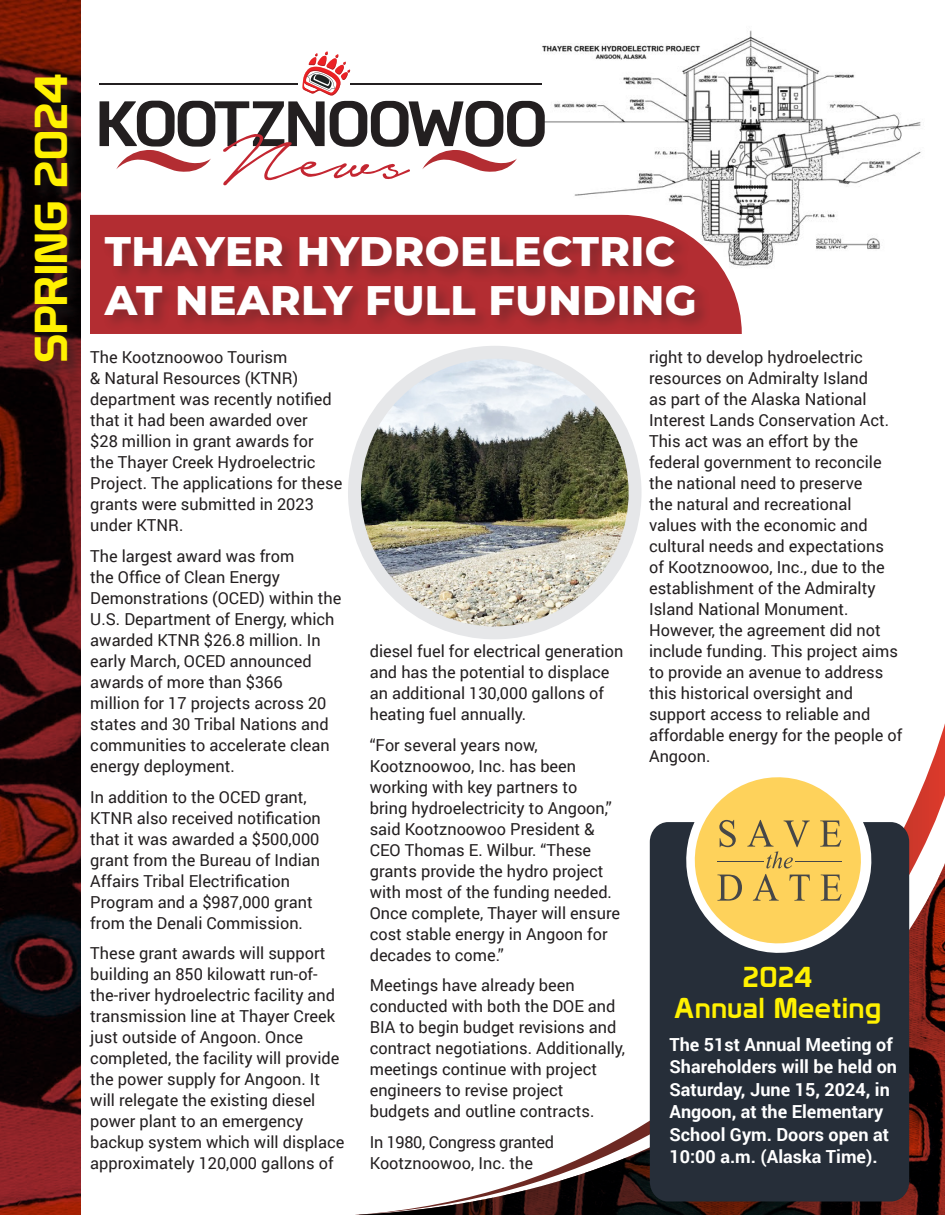
<style>
.page{position:relative;width:945px;height:1215px;background:#fff}
.page>*{position:absolute;margin:0;border:0;box-sizing:border-box;transform-origin:0 0}
.t1{font:45px "Prototype";color:#fff101;scale:1.07 1}
.t2{font:800 41.25px "Montserrat";letter-spacing:.01em;color:#fff}
.t3{font:28.2px "Prototype";letter-spacing:.03em;color:#fff101}
.t4{font:700 18px/22.5px "Roboto";color:#fff}
.t5{font:16.5px/21px "Roboto";color:#231f20}
.t6{font:16.5px/21px "Roboto";letter-spacing:-.02em;color:#231f20}
</style>
<div class="page">
<svg style="left:649px;top:795px;width:296px;height:68px"></svg>
<svg style="left:355px;top:863px;width:590px;height:352px"></svg>
<div style="left:650px;top:822px;width:259px;height:380px;background:#262e39;border-radius:19px"></div>
<svg style="left:674px;top:777px;width:210px;height:176px"></svg>
<hr style="left:717px;top:861px;width:47px;height:1px;background:#464748">
<hr style="left:796px;top:861px;width:46px;height:1px;background:#464748">
<img style="left:541px;top:30px;width:380px;height:236px">
<svg style="left:0;top:0;width:81px;height:1215px"></svg>
<div style="left:33px;top:77px;width:49px;height:303px;background:#231f20;opacity:.6"></div>
<svg style="left:100px;top:51px;width:445px;height:135px"></svg>
<svg style="left:90px;top:215px;width:652px;height:119px;fill:#b32d32"></svg>
<div style="left:102px;top:233px;width:610px;height:99px;background:#231f20;opacity:.32"></div>
<div style="left:348px;top:346px;width:294px;height:293px;background:#e6e7e9;border-radius:50%"></div>
<img style="left:361px;top:359px;width:268px;height:267px;border-radius:134px">
<p class="t1" style="left:24px;top:363px;width:272px;rotate:-90deg">SPRING 2024</p>
<p class="t2" style="left:105px;top:221px;width:572px">THAYER HYDROELECTRIC</p>
<p class="t2" style="left:105px;top:270px;width:593px">AT NEARLY FULL FUNDING</p>
<p class="t5" style="left:90px;top:346px;width:254px">The Kootznoowoo Tourism<br>&amp; Natural Resources (KTNR) department was recently notified that it had been awarded over<br>$28 million in grant awards for<br>the Thayer Creek Hydroelectric<br>Project. The applications for these grants were submitted in 2023 under KTNR.</p>
<p class="t5" style="left:90px;top:545px;width:253px">The largest award was from<br>the Office of Clean Energy<br>Demonstrations (OCED) within the<br>U.S. Department of Energy, which awarded KTNR $26.8 million. In early March, OCED announced awards of more than $366<br>million for 17 projects across 20 states and 30 Tribal Nations and communities to accelerate clean energy deployment.</p>
<p class="t5" style="left:90px;top:786px;width:232px">In addition to the OCED grant,<br>KTNR also received notification that it was awarded a $500,000 grant from the Bureau of Indian<br>Affairs Tribal Electrification<br>Program and a $987,000 grant from the Denali Commission.</p>
<p class="t5" style="left:90px;top:942px;width:256px">These grant awards will support building an 850 kilowatt run-of&shy;the-river hydroelectric facility and transmission line at Thayer Creek just outside of Angoon. Once completed, the facility will provide the power supply for Angoon. It will relegate the existing diesel power plant to an emergency backup system which will displace approximately 120,000 gallons of</p>
<p class="t5" style="left:370px;top:640px;width:255px">diesel fuel for electrical generation and has the potential to displace an additional 130,000 gallons of heating fuel annually.</p>
<p class="t5" style="left:370px;top:734px;width:252px">“For several years now,<br>Kootznoowoo, Inc. has been working with key partners to<br>bring hydroelectricity to Angoon,” said Kootznoowoo President &amp;<br>CEO Thomas E. Wilbur. “These grants provide the hydro project with most of the funding needed.<br>Once complete, Thayer will ensure cost stable energy in Angoon for decades to come.”</p>
<p class="t5" style="left:370px;top:974px;width:257px">Meetings have already been conducted with both the DOE and<br>BIA to begin budget revisions and contract negotiations. Additionally, meetings continue with project engineers to revise project budgets and outline contracts.</p>
<p class="t6" style="left:370px;top:1131px;width:186px">In 1980, Congress granted<br>Kootznoowoo, Inc. the</p>
<p class="t5" style="left:649px;top:346px;width:255px">right to develop hydroelectric resources on Admiralty Island<br>as part of the Alaska National<br>Interest Lands Conservation Act.<br>This act was an effort by the federal government to reconcile the national need to preserve<br>the natural and recreational values with the economic and cultural needs and expectations of Kootznoowoo, Inc., due to the establishment of the Admiralty<br>Island National Monument.<br>However, the agreement did not include funding. This project aims to provide an avenue to address this historical oversight and support access to reliable and affordable energy for the people of<br>Angoon.</p>
<p class="t3" style="left:743px;top:960px;width:71px">2024</p>
<p class="t3" style="left:674px;top:991px;width:208px">Annual Meeting</p>
<p class="t4" style="left:670px;top:1032px;width:229px">The 51st Annual Meeting of<br>Shareholders will be held on<br>Saturday, June 15, 2024, in<br>Angoon, at the Elementary<br>School Gym. Doors open at<br>10:00 a.m. (Alaska Time).</p>
</div>
